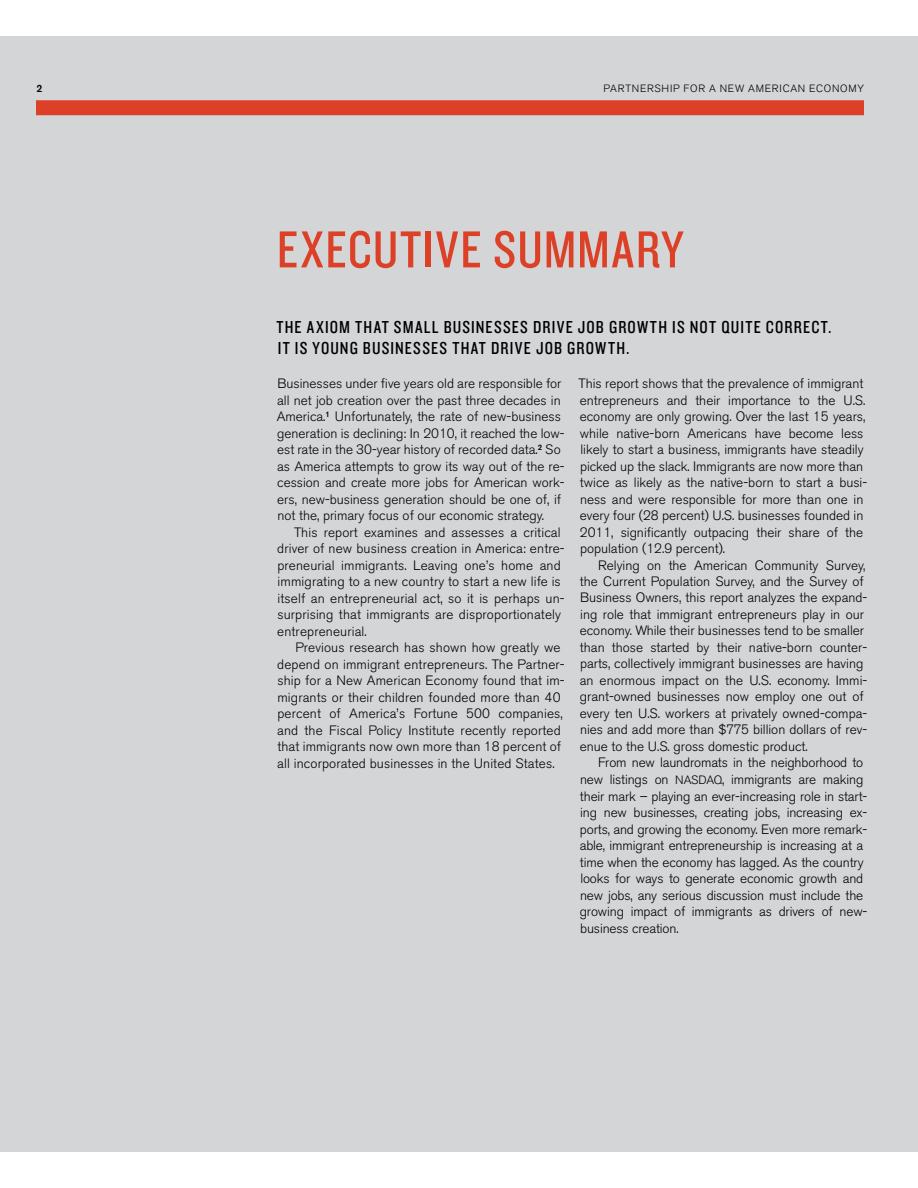
<style>
.page{position:relative;width:918px;height:1188px;background:#fff}
.page>*{position:absolute;margin:0;border:0;box-sizing:border-box;transform-origin:0 0}
.t1{font:54px "Knockout HTF29 Junior Liteweight";letter-spacing:.03em;color:#dc4128}
.t2{font:18px/21px "Knockout HTF29 Junior Liteweight";letter-spacing:.065em;color:#000}
.t3{font:300 13.5px/16.5px "Akzidenz Grotesk BE";color:#000}
.t4{font:300 10.5px "Akzidenz Grotesk BE";letter-spacing:.075em;color:#000}
.t5{font:500 10.5px "Akzidenz Grotesk BE";color:#000}
.s1{font-size:12px}
</style>
<div class="page">
<div style="left:0;top:36px;width:918px;height:1116px;background:#d3d5d6"></div>
<div style="left:36px;top:100px;width:828px;height:15px;background:#dc4128"></div>
<p class="t5" style="left:37px;top:81px;width:7px">2</p>
<p class="t4" style="left:603px;top:82px;width:8px">partnership</p>
<p class="t4" style="left:684px;top:82px;width:46px">for a new</p>
<p class="t4" style="left:748px;top:82px;width:9px">american</p>
<p class="t4" style="left:809px;top:82px;width:56px">economy</p>
<h1 class="t1" style="left:277px;top:222px;width:408px">EXECUTIVE SUMMARY</h1>
<h2 class="t2" style="left:276px;top:317px;width:556px">THE AXIOM THAT SMALL BUSINESSES DRIVE JOB GROWTH IS NOT QUITE CORRECT.<br>IT IS YOUNG BUSINESSES THAT DRIVE JOB GROWTH.</h2>
<p class="t3" style="left:277px;top:375px;width:289px">Businesses under five years old are responsible for all net job creation over the past three decades in America.<sup>1</sup> Unfortunately, the rate of new-business generation is declining: In 2010, it reached the low&shy;est rate in the 30-year history of recorded data.<sup>2</sup> So as America attempts to grow its way out of the re&shy;cession and create more jobs for American work&shy;ers, new-business generation should be one of, if not the, primary focus of our economic strategy.</p>
<p class="t3" style="left:277px;top:524px;width:289px;text-indent:17px">This report examines and assesses a critical driver of new business creation in America: entre&shy;preneurial immigrants. Leaving one’s home and immigrating to a new country to start a new life is itself an entrepreneurial act, so it is perhaps un&shy;surprising that immigrants are disproportionately entrepreneurial.</p>
<p class="t3" style="left:277px;top:639px;width:289px;text-indent:18px">Previous research has shown how greatly we depend on immigrant entrepreneurs. The Partner&shy;ship for a New American Economy found that im&shy;migrants or their children founded more than 40 percent of America’s Fortune 500 companies, and the Fiscal Policy Institute recently reported that immigrants now own more than 18 percent of all incorporated businesses in the United States.</p>
<p class="t3" style="left:579px;top:375px;width:290px">This report shows that the prevalence of immigrant entrepreneurs and their importance to the U.S. economy are only growing. Over the last 15 years, while native-born Americans have become less likely to start a business, immigrants have steadily picked up the slack. Immigrants are now more than twice as likely as the native-born to start a busi&shy;ness and were responsible for more than one in every four (28 percent) U.S. businesses founded in 2011, significantly outpacing their share of the population (12.9 percent).</p>
<p class="t3" style="left:580px;top:557px;width:289px;text-indent:18px">Relying on the American Community Survey, the Current Population Survey, and the Survey of Business Owners, this report analyzes the expand&shy;ing role that immigrant entrepreneurs play in our economy. While their businesses tend to be smaller than those started by their native-born counter&shy;parts, collectively immigrant businesses are having an enormous impact on the U.S. economy. Immi&shy;grant-owned businesses now employ one out of every ten U.S. workers at privately owned-compa&shy;nies and add more than $775 billion dollars of rev&shy;enue to the U.S. gross domestic product.</p>
<p class="t3" style="left:580px;top:755px;width:289px;text-indent:18px">From new laundromats in the neighborhood to new listings on <span class="s1">NASDAQ</span>, immigrants are making their mark – playing an ever-increasing role in start&shy;ing new businesses, creating jobs, increasing ex&shy;ports, and growing the economy. Even more remark&shy;able, immigrant entrepreneurship is increasing at a time when the economy has lagged. As the country looks for ways to generate economic growth and new jobs, any serious discussion must include the growing impact of immigrants as drivers of new&shy;business creation.</p>
</div>
